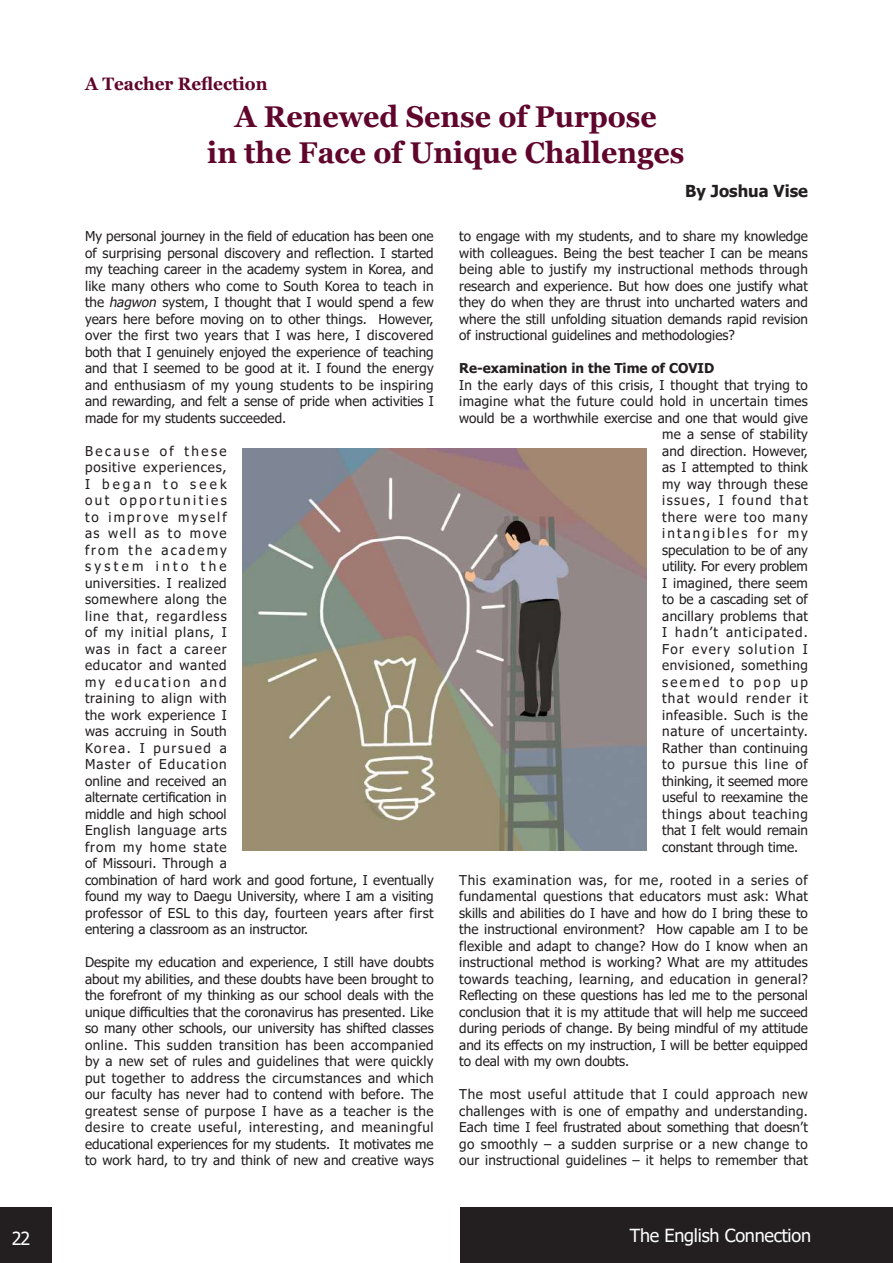
<style>
.page{position:relative;width:893px;height:1263px;background:#fff}
.page>*{position:absolute;margin:0;border:0;box-sizing:border-box;transform-origin:0 0}
.t1{font:700 30px/36px "Georgia";color:#60052c;text-align:center;scale:.95 1}
.t2{font:18px "Tahoma";letter-spacing:-.015em;color:#fff}
.t3{font:700 18px "Georgia";color:#60052c;scale:.95 1}
.t4{font:700 16.5px "Tahoma";color:#231f20}
.t5{font:16.5px "Myriad Pro";color:#fff}
.t6{font:13.5px/16.5px "Tahoma";letter-spacing:.015em;color:#231f20;text-align:justify}
.t7{font:13.5px "Tahoma";letter-spacing:.04em;color:#231f20}
.t8{font:13.5px "Tahoma";letter-spacing:.05em;color:#231f20}
.t9{font:13.5px "Tahoma";letter-spacing:.1em;color:#231f20}
.t10{font:700 13.5px "Tahoma";color:#231f20}
.t11{font:13.5px "Tahoma";letter-spacing:-.005em;color:#231f20}
.t12{font:13.5px "Tahoma";letter-spacing:-.01em;color:#231f20}
.t13{font:13.5px "Tahoma";letter-spacing:.085em;color:#231f20}
.t14{font:13.5px "Tahoma";letter-spacing:.06em;color:#231f20}
.t15{font:13.5px "Tahoma";letter-spacing:.09em;color:#231f20}
.t16{font:13.5px "Tahoma";letter-spacing:.07em;color:#231f20}
.t17{font:13.5px "Tahoma";letter-spacing:.155em;color:#231f20}
.t18{font:13.5px "Tahoma";letter-spacing:.165em;color:#231f20}
.s1{font-style:italic}
</style>
<div class="page">
<div style="left:0;top:1208px;width:51px;height:55px;background:#231f20"></div>
<div style="left:460px;top:1208px;width:433px;height:55px;background:#231f20"></div>
<img style="left:243px;top:449px;width:403px;height:401px">
<h2 class="t3" style="left:85px;top:72px;width:194px">A Teacher Reflection</h2>
<h1 class="t1" style="left:207px;top:99px;width:504px">A Renewed Sense of Purpose<br>in the Face of Unique Challenges</h1>
<p class="t6" style="left:85px;top:229px;width:350px">My personal journey in the field of education has been one of surprising personal discovery and reflection. I started my teaching career in the academy system in Korea, and like many others who come to South Korea to teach in the <span class="s1">hagwon</span> system, I thought that I would spend a few years here before moving on to other things. However, over the first two years that I was here, I discovered both that I genuinely enjoyed the experience of teaching and that I seemed to be good at it. I found the energy and enthusiasm of my young students to be inspiring and rewarding, and felt a sense of pride when activities I made for my students succeeded.</p>
<p class="t6" style="left:85px;top:443px;width:350px;text-align:left">Because of these<br>positive experiences,<br>I began to seek<br>out opportunities<br>to improve myself<br>as well as to move<br>from the academy<br>system into the<br>universities. I realized<br>somewhere along the<br>line that, regardless<br>of my initial plans, I<br>was in fact a career<br>educator and wanted<br>my education and<br>training to align with<br>the work experience I<br>was accruing in South<br>Korea. I pursued a<br>Master of Education<br>online and received an<br>alternate certification in<br>middle and high school<br>English language arts<br>from my home state<br>of Missouri. Through a<br>combination of hard work and good fortune, I eventually found my way to Daegu University, where I am a visiting professor of ESL to this day, fourteen years after first entering a classroom as an instructor.</p>
<p class="t6" style="left:85px;top:955px;width:350px">Despite my education and experience, I still have doubts about my abilities, and these doubts have been brought to the forefront of my thinking as our school deals with the unique difficulties that the coronavirus has presented. Like so many other schools, our university has shifted classes online. This sudden transition has been accompanied by a new set of rules and guidelines that were quickly put together to address the circumstances and which our faculty has never had to contend with before. The greatest sense of purpose I have as a teacher is the desire to create useful, interesting, and meaningful educational experiences for my students. It motivates me to work hard, to try and think of new and creative ways</p>
<p class="t4" style="left:685px;top:179px;width:124px">By Joshua Vise</p>
<p class="t6" style="left:459px;top:229px;width:350px">to engage with my students, and to share my knowledge with colleagues. Being the best teacher I can be means being able to justify my instructional methods through research and experience. But how does one justify what they do when they are thrust into uncharted waters and where the still unfolding situation demands rapid revision of instructional guidelines and methodologies?</p>
<p class="t10" style="left:459px;top:359px;width:256px">Re-examination in the Time of COVID</p>
<p class="t6" style="left:459px;top:377px;width:350px">In the early days of this crisis, I thought that trying to</p>
<p class="t6" style="left:459px;top:394px;width:350px">imagine what the future could hold in uncertain times</p>
<p class="t6" style="left:459px;top:410px;width:350px">would be a worthwhile exercise and one that would give</p>
<p class="t6" style="left:662px;top:427px;width:147px">me a sense of stability</p>
<p class="t6" style="left:662px;top:443px;width:147px">and direction. However,</p>
<p class="t6" style="left:662px;top:460px;width:147px">as I attempted to think</p>
<p class="t6" style="left:662px;top:476px;width:147px">my way through these</p>
<p class="t9" style="left:662px;top:491px;width:147px">issues, I found that</p>
<p class="t16" style="left:662px;top:508px;width:147px">there were too many</p>
<p class="t17" style="left:662px;top:524px;width:147px">intangibles for my</p>
<p class="t6" style="left:662px;top:542px;width:147px">speculation to be of any</p>
<p class="t11" style="left:662px;top:557px;width:147px">utility. For every problem</p>
<p class="t6" style="left:662px;top:575px;width:147px">I imagined, there seem</p>
<p class="t6" style="left:662px;top:592px;width:147px">to be a cascading set of</p>
<p class="t6" style="left:662px;top:608px;width:147px">ancillary problems that</p>
<p class="t13" style="left:662px;top:623px;width:147px">I hadn’t anticipated.</p>
<p class="t9" style="left:662px;top:640px;width:147px">For every solution I</p>
<p class="t7" style="left:662px;top:656px;width:147px">envisioned, something</p>
<p class="t18" style="left:662px;top:673px;width:147px">seemed to pop up</p>
<p class="t15" style="left:662px;top:689px;width:147px">that would render it</p>
<p class="t7" style="left:662px;top:706px;width:147px">infeasible. Such is the</p>
<p class="t8" style="left:662px;top:722px;width:147px">nature of uncertainty.</p>
<p class="t6" style="left:662px;top:740px;width:147px">Rather than continuing</p>
<p class="t14" style="left:662px;top:755px;width:147px">to pursue this line of</p>
<p class="t12" style="left:662px;top:772px;width:147px">thinking, it seemed more</p>
<p class="t6" style="left:662px;top:790px;width:147px">useful to reexamine the</p>
<p class="t8" style="left:662px;top:805px;width:147px">things about teaching</p>
<p class="t6" style="left:662px;top:823px;width:147px">that I felt would remain</p>
<p class="t6" style="left:662px;top:839px;width:138px">constant through time.</p>
<p class="t6" style="left:459px;top:872px;width:350px">This examination was, for me, rooted in a series of fundamental questions that educators must ask: What skills and abilities do I have and how do I bring these to the instructional environment? How capable am I to be flexible and adapt to change? How do I know when an instructional method is working? What are my attitudes towards teaching, learning, and education in general?<br>Reflecting on these questions has led me to the personal conclusion that it is my attitude that will help me succeed during periods of change. By being mindful of my attitude and its effects on my instruction, I will be better equipped to deal with my own doubts.</p>
<p class="t6" style="left:459px;top:1087px;width:350px">The most useful attitude that I could approach new challenges with is one of empathy and understanding.<br>Each time I feel frustrated about something that doesn’t go smoothly – a sudden surprise or a new change to our instructional guidelines – it helps to remember that</p>
<h2 class="t2" style="left:12px;top:1226px;width:20px">22</h2>
<h2 class="t2" style="left:630px;top:1223px;width:183px">The English Connection</h2>
<p class="t5" style="left:28px;top:1238px;width:17px">22</p>
</div>
